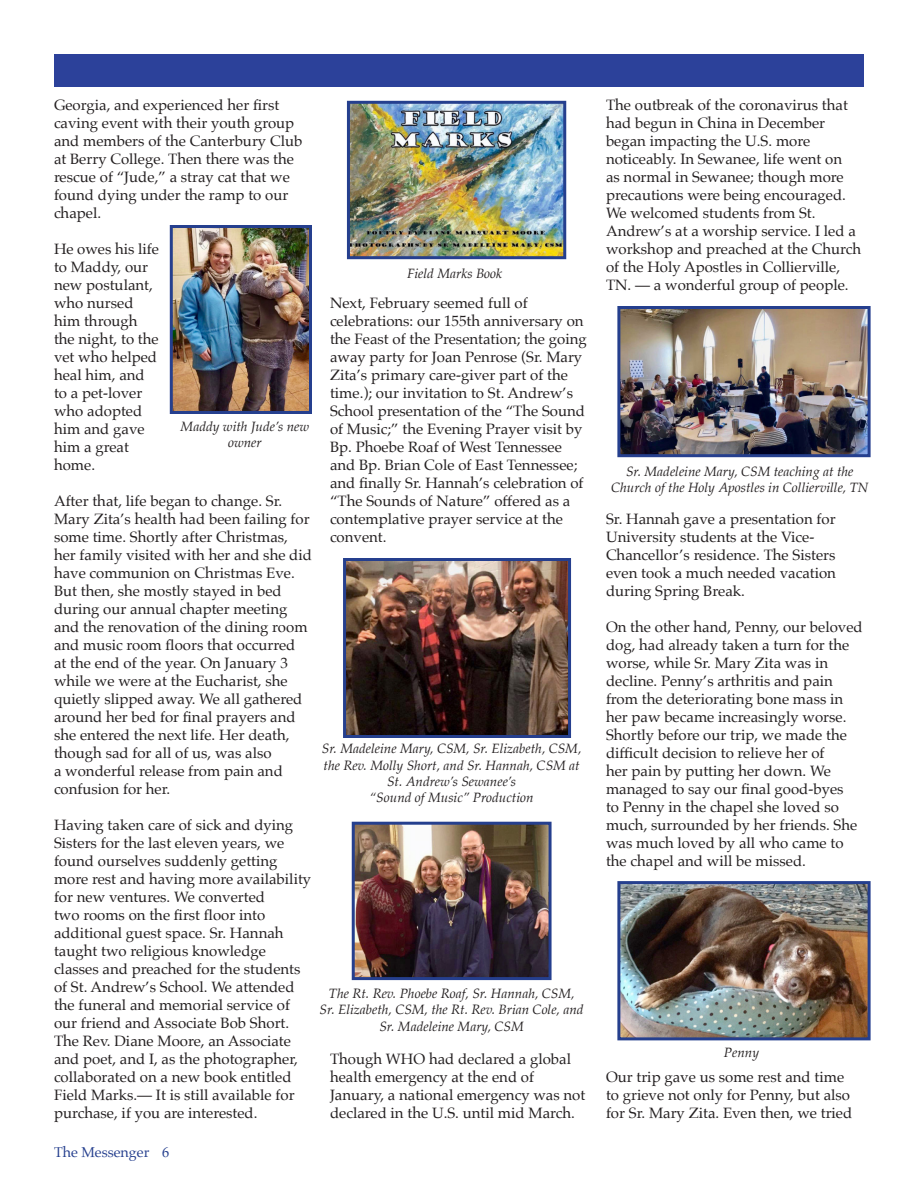
<style>
.page{position:relative;width:918px;height:1188px;background:#fff}
.page>*{position:absolute;margin:0;border:0;box-sizing:border-box;transform-origin:0 0}
.t1{font:15px/18px "Palatino";color:#231f20}
.t2{font:14.25px "Palatino";color:#253f8e}
.t3{font:italic 13.5px/16.2px "Palatino";color:#231f20;text-align:center}
</style>
<div class="page">
<div style="left:54px;top:54px;width:810px;height:33px;background:#2c419a"></div>
<img style="left:351px;top:105px;width:211px;height:150px">
<div style="left:347px;top:101px;width:219px;height:158px;border:3px solid #253f8e"></div>
<img style="left:347px;top:562px;width:220px;height:172px">
<div style="left:343px;top:558px;width:228px;height:180px;border:3px solid #253f8e"></div>
<img style="left:356px;top:826px;width:192px;height:150px">
<div style="left:352px;top:822px;width:200px;height:158px;border:3px solid #253f8e"></div>
<img style="left:621px;top:310px;width:246px;height:143px">
<div style="left:617px;top:306px;width:254px;height:151px;border:3px solid #253f8e"></div>
<img style="left:621px;top:885px;width:246px;height:151px">
<div style="left:617px;top:881px;width:254px;height:159px;border:3px solid #253f8e"></div>
<img style="left:174px;top:229px;width:134px;height:181px">
<div style="left:170px;top:225px;width:142px;height:189px;border:3px solid #253f8e"></div>
<p class="t1" style="left:54px;top:95px;width:250px">Georgia, and experienced her first caving event with their youth group and members of the Canterbury Club at Berry College. Then there was the rescue of “Jude,” a stray cat that we found dying under the ramp to our chapel.</p>
<p class="t1" style="left:54px;top:239px;width:106px">He owes his life to Maddy, our new postulant, who nursed him through the night, to the vet who helped heal him, and to a pet-lover who adopted him and gave him a great home.</p>
<p class="t1" style="left:54px;top:491px;width:259px">After that, life began to change. Sr.<br>Mary Zita’s health had been failing for some time. Shortly after Christmas, her family visited with her and she did have communion on Christmas Eve.<br>But then, she mostly stayed in bed during our annual chapter meeting and the renovation of the dining room and music room floors that occurred<br>at the end of the year. On January 3 while we were at the Eucharist, she quietly slipped away. We all gathered around her bed for final prayers and she entered the next life. Her death, though sad for all of us, was also<br>a wonderful release from pain and confusion for her.</p>
<p class="t1" style="left:54px;top:815px;width:259px">Having taken care of sick and dying Sisters for the last eleven years, we found ourselves suddenly getting more rest and having more availability for new ventures. We converted<br>two rooms on the first floor into additional guest space. Sr. Hannah taught two religious knowledge classes and preached for the students of St. Andrew’s School. We attended the funeral and memorial service of our friend and Associate Bob Short.<br>The Rev. Diane Moore, an Associate and poet, and I, as the photographer, collaborated on a new book entitled Field Marks.— It is still available for purchase, if you are interested.</p>
<p class="t3" style="left:181px;top:418px;width:130px">Maddy with Jude’s new owner</p>
<p class="t3" style="left:407px;top:265px;width:97px">Field Marks Book</p>
<p class="t1" style="left:330px;top:293px;width:258px">Next, February seemed full of celebrations: our 155th anniversary on the Feast of the Presentation; the going away party for Joan Penrose (Sr. Mary Zita’s primary care-giver part of the time.); our invitation to St. Andrew’s School presentation of the “The Sound of Music;” the Evening Prayer visit by Bp. Phoebe Roaf of West Tennessee and Bp. Brian Cole of East Tennessee; and finally Sr. Hannah’s celebration of “The Sounds of Nature” offered as a</p>
<p class="t1" style="left:330px;top:509px;width:234px">contemplative prayer service at the convent.</p>
<p class="t3" style="left:322px;top:740px;width:261px">Sr. Madeleine Mary, CSM, Sr. Elizabeth, CSM, the Rev. Molly Short, and Sr. Hannah, CSM at<br>St. Andrew’s Sewanee’s</p>
<p class="t3" style="left:370px;top:789px;width:166px">“Sound of Music” Production</p>
<p class="t3" style="left:329px;top:985px;width:247px">The Rt. Rev. Phoebe Roaf, Sr. Hannah, CSM,</p>
<p class="t3" style="left:320px;top:1001px;width:266px">Sr. Elizabeth, CSM, the Rt. Rev. Brian Cole, and<br>Sr. Madeleine Mary, CSM</p>
<p class="t1" style="left:330px;top:1049px;width:257px">Though WHO had declared a global health emergency at the end of January, a national emergency was not declared in the U.S. until mid March.</p>
<p class="t2" style="left:54px;top:1140px;width:117px">The Messenger 6</p>
<p class="t1" style="left:606px;top:95px;width:257px">The outbreak of the coronavirus that had begun in China in December began impacting the U.S. more noticeably. In Sewanee, life went on<br>as normal in Sewanee; though more precautions were being encouraged.<br>We welcomed students from St.<br>Andrew’s at a worship service. I led a workshop and preached at the Church of the Holy Apostles in Collierville, TN. — a wonderful group of people.</p>
<p class="t3" style="left:626px;top:463px;width:229px">Sr. Madeleine Mary, CSM teaching at the</p>
<p class="t3" style="left:611px;top:479px;width:259px">Church of the Holy Apostles in Collierville, TN</p>
<p class="t1" style="left:606px;top:509px;width:232px">Sr. Hannah gave a presentation for<br>University students at the Vice-<br>Chancellor’s residence. The Sisters even took a much needed vacation during Spring Break.</p>
<p class="t1" style="left:606px;top:617px;width:258px">On the other hand, Penny, our beloved dog, had already taken a turn for the worse, while Sr. Mary Zita was in decline. Penny’s arthritis and pain from the deteriorating bone mass in her paw became increasingly worse.<br>Shortly before our trip, we made the difficult decision to relieve her of<br>her pain by putting her down. We managed to say our final good-byes<br>to Penny in the chapel she loved so much, surrounded by her friends. She was much loved by all who came to the chapel and will be missed.</p>
<p class="t3" style="left:724px;top:1044px;width:37px">Penny</p>
<p class="t1" style="left:606px;top:1067px;width:248px">Our trip gave us some rest and time to grieve not only for Penny, but also for Sr. Mary Zita. Even then, we tried</p>
</div>
